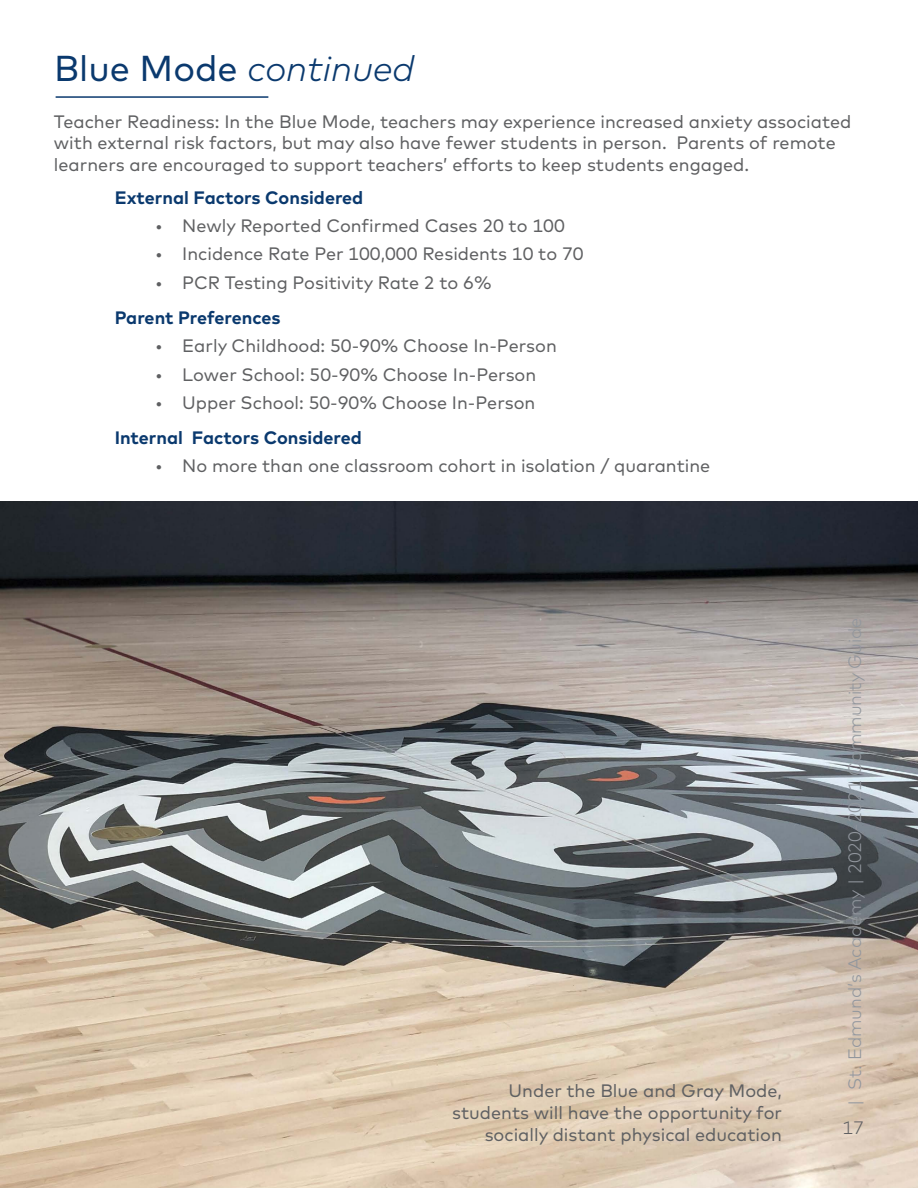
<style>
.page{position:relative;width:918px;height:1188px;background:#fff}
.page>*{position:absolute;margin:0;border:0;box-sizing:border-box;transform-origin:0 0}
.t1{font:italic 300 36px "Mark";color:#0a396e}
.t2{font:18px/21.6px "Mark";color:#5f6062;text-align:right}
.t3{font:700 18px "Mark";color:#0a396e}
.t4{font:300 18px "Mark";color:#91969d}
.t5{font:300 18px "Mark";color:#5f6062}
.s1{font-weight:400;font-style:normal}
</style>
<div class="page">
<hr style="left:56px;top:96px;width:212px;height:2px;background:#0a396e">
<img style="left:0;top:501px;width:918px;height:687px">
<h1 class="t1" style="left:54px;top:47px;width:362px"><span class="s1">Blue Mode</span> continued</h1>
<p class="t2" style="left:54px;top:111px;width:799px;text-align:left">Teacher Readiness: In the Blue Mode, teachers may experience increased anxiety associated with external risk factors, but may also have fewer students in person. Parents of remote learners are encouraged to support teachers’ efforts to keep students engaged.</p>
<p class="t3" style="left:115px;top:187px;width:250px">External Factors Considered</p>
<p class="t2" style="left:155px;top:215px;width:411px">• Newly Reported Confirmed Cases 20 to 100</p>
<p class="t2" style="left:155px;top:243px;width:430px">• Incidence Rate Per 100,000 Residents 10 to 70</p>
<p class="t2" style="left:155px;top:272px;width:338px">• PCR Testing Positivity Rate 2 to 6%</p>
<p class="t3" style="left:115px;top:307px;width:167px">Parent Preferences</p>
<p class="t2" style="left:155px;top:335px;width:403px">• Early Childhood: 50-90% Choose In-Person</p>
<p class="t2" style="left:155px;top:364px;width:383px">• Lower School: 50-90% Choose In-Person</p>
<p class="t2" style="left:155px;top:392px;width:382px">• Upper School: 50-90% Choose In-Person</p>
<p class="t3" style="left:115px;top:427px;width:249px">Internal Factors Considered</p>
<p class="t2" style="left:155px;top:455px;width:557px">• No more than one classroom cohort in isolation / quarantine</p>
<p class="t2" style="left:452px;top:1080px;width:331px">Under the Blue and Gray Mode, students will have the opportunity for socially distant physical education</p>
<p class="t4" style="left:844px;top:1106px;width:490px;rotate:-90deg">| St. Edmund’s Academy | 2020-2021 Community Guide</p>
<p class="t5" style="left:842px;top:1117px;width:23px">17</p>
</div>
